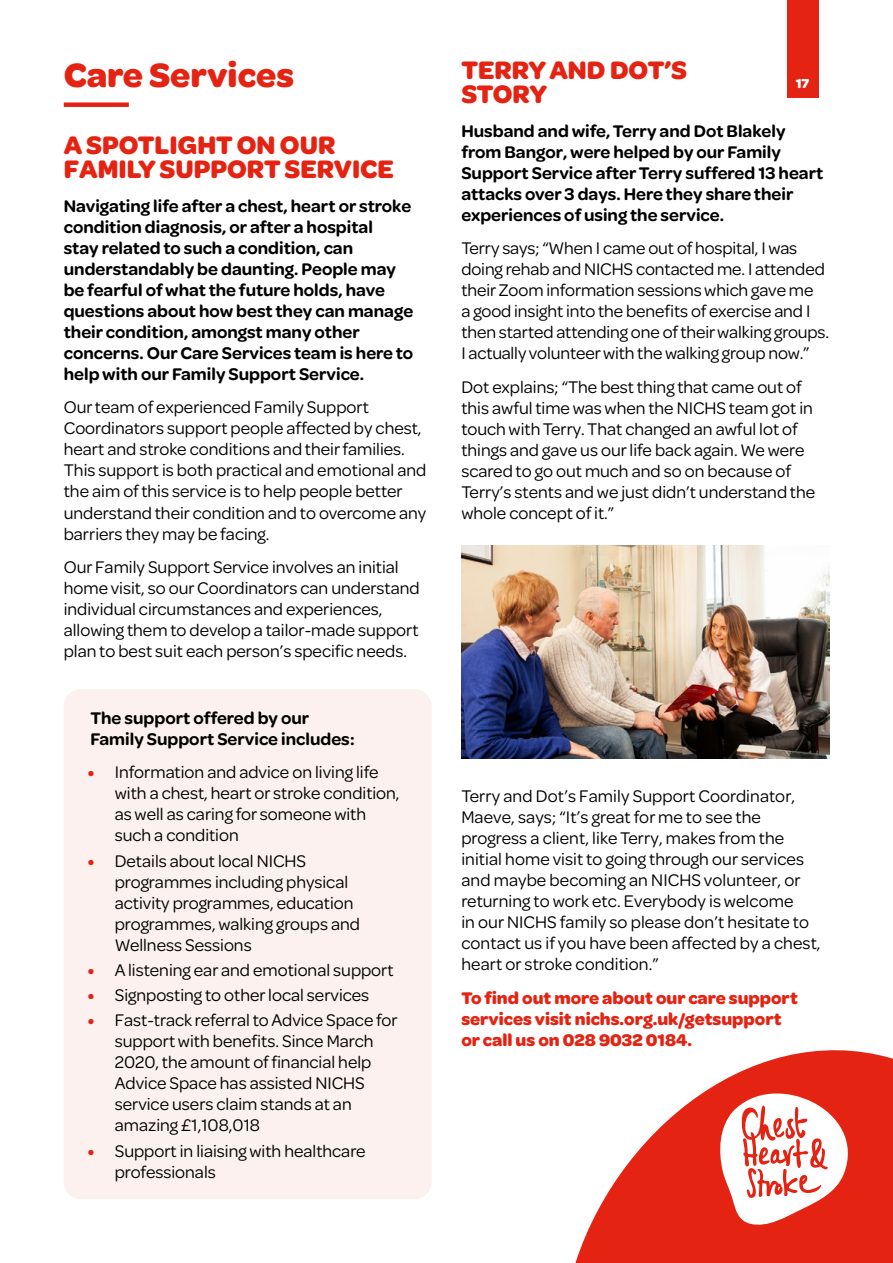
<style>
.page{position:relative;width:893px;height:1263px;background:#fff}
.page>*{position:absolute;margin:0;border:0;box-sizing:border-box;transform-origin:0 0}
.t1{font:700 36px "Omnes";color:#e42313}
.t2{font:700 27px/24px "Omnes";color:#e42313}
.t3{font:18px/21px "Omnes";color:#000}
.t4{font:600 18px/21px "Omnes";color:#000}
.t5{font:700 18px/21px "Omnes";color:#e42313}
.t6{font:700 13.95px "Omnes";color:#fff}
.s1{font-weight:700;color:#e42313}
</style>
<div class="page">
<svg style="left:575px;top:1050px;width:318px;height:213px;fill:#e42313"></svg>
<svg style="left:718px;top:1067px;width:150px;height:161px"></svg>
<div style="left:64px;top:102px;width:65px;height:5px;background:#e42313"></div>
<img style="left:461px;top:546px;width:368px;height:212px">
<div style="left:64px;top:689px;width:368px;height:510px;background:#fcf1ee;border-radius:17px"></div>
<div style="left:787px;top:0;width:32px;height:98px;background:#e42313"></div>
<h1 class="t1" style="left:64px;top:50px;width:232px">Care Services</h1>
<h2 class="t2" style="left:64px;top:131px;width:332px">A SPOTLIGHT ON OUR<br>FAMILY SUPPORT SERVICE</h2>
<p class="t4" style="left:64px;top:194px;width:351px">Navigating life after a chest, heart or stroke condition diagnosis, or after a hospital<br>stay related to such a condition, can understandably be daunting. People may be fearful of what the future holds, have questions about how best they can manage their condition, amongst many other concerns. Our Care Services team is here to help with our Family Support Service.</p>
<p class="t3" style="left:64px;top:396px;width:364px">Our team of experienced Family Support Coordinators support people affected by chest, heart and stroke conditions and their families.<br>This support is both practical and emotional and the aim of this service is to help people better understand their condition and to overcome any barriers they may be facing.</p>
<p class="t3" style="left:64px;top:556px;width:357px">Our Family Support Service involves an initial home visit, so our Coordinators can understand individual circumstances and experiences, allowing them to develop a tailor-made support plan to best suit each person’s specific needs.</p>
<p class="t4" style="left:90px;top:706px;width:266px">The support offered by our<br>Family Support Service includes:</p>
<p class="t3" style="left:115px;top:761px;width:286px;text-indent:-27px"><span class="s1">•</span> Information and advice on living life with a chest, heart or stroke condition, as well as caring for someone with such a condition</p>
<p class="t3" style="left:115px;top:849px;width:247px;text-indent:-27px"><span class="s1">•</span> Details about local NICHS programmes including physical activity programmes, education programmes, walking groups and<br>Wellness Sessions</p>
<p class="t3" style="left:88px;top:958px;width:307px"><span class="s1">•</span> A listening ear and emotional support</p>
<p class="t3" style="left:88px;top:984px;width:283px"><span class="s1">•</span> Signposting to other local services</p>
<p class="t3" style="left:115px;top:1009px;width:284px;text-indent:-27px"><span class="s1">•</span> Fast-track referral to Advice Space for support with benefits. Since March<br>2020, the amount of financial help<br>Advice Space has assisted NICHS service users claim stands at an amazing £1,108,018</p>
<p class="t3" style="left:115px;top:1139px;width:252px;text-indent:-27px"><span class="s1">•</span> Support in liaising with healthcare professionals</p>
<h2 class="t2" style="left:461px;top:56px;width:227px">TERRY AND DOT’S<br>STORY</h2>
<p class="t4" style="left:461px;top:119px;width:363px">Husband and wife, Terry and Dot Blakely from Bangor, were helped by our Family Support Service after Terry suffered 13 heart attacks over 3 days. Here they share their experiences of using the service.</p>
<p class="t3" style="left:461px;top:237px;width:369px">Terry says; “When I came out of hospital, I was doing rehab and NICHS contacted me. I attended their Zoom information sessions which gave me<br>a good insight into the benefits of exercise and I then started attending one of their walking groups.<br>I actually volunteer with the walking group now.”</p>
<p class="t3" style="left:461px;top:376px;width:355px">Dot explains; “The best thing that came out of this awful time was when the NICHS team got in touch with Terry. That changed an awful lot of things and gave us our life back again. We were scared to go out much and so on because of Terry’s stents and we just didn’t understand the whole concept of it.”</p>
<p class="t6" style="left:796px;top:74px;width:15px">17</p>
<p class="t3" style="left:461px;top:784px;width:361px">Terry and Dot’s Family Support Coordinator, Maeve, says; “It’s great for me to see the progress a client, like Terry, makes from the initial home visit to going through our services and maybe becoming an NICHS volunteer, or returning to work etc. Everybody is welcome<br>in our NICHS family so please don’t hesitate to contact us if you have been affected by a chest, heart or stroke condition.”</p>
<p class="t5" style="left:461px;top:986px;width:338px">To find out more about our care support services visit nichs.org.uk/getsupport or call us on 028 9032 0184.</p>
</div>
